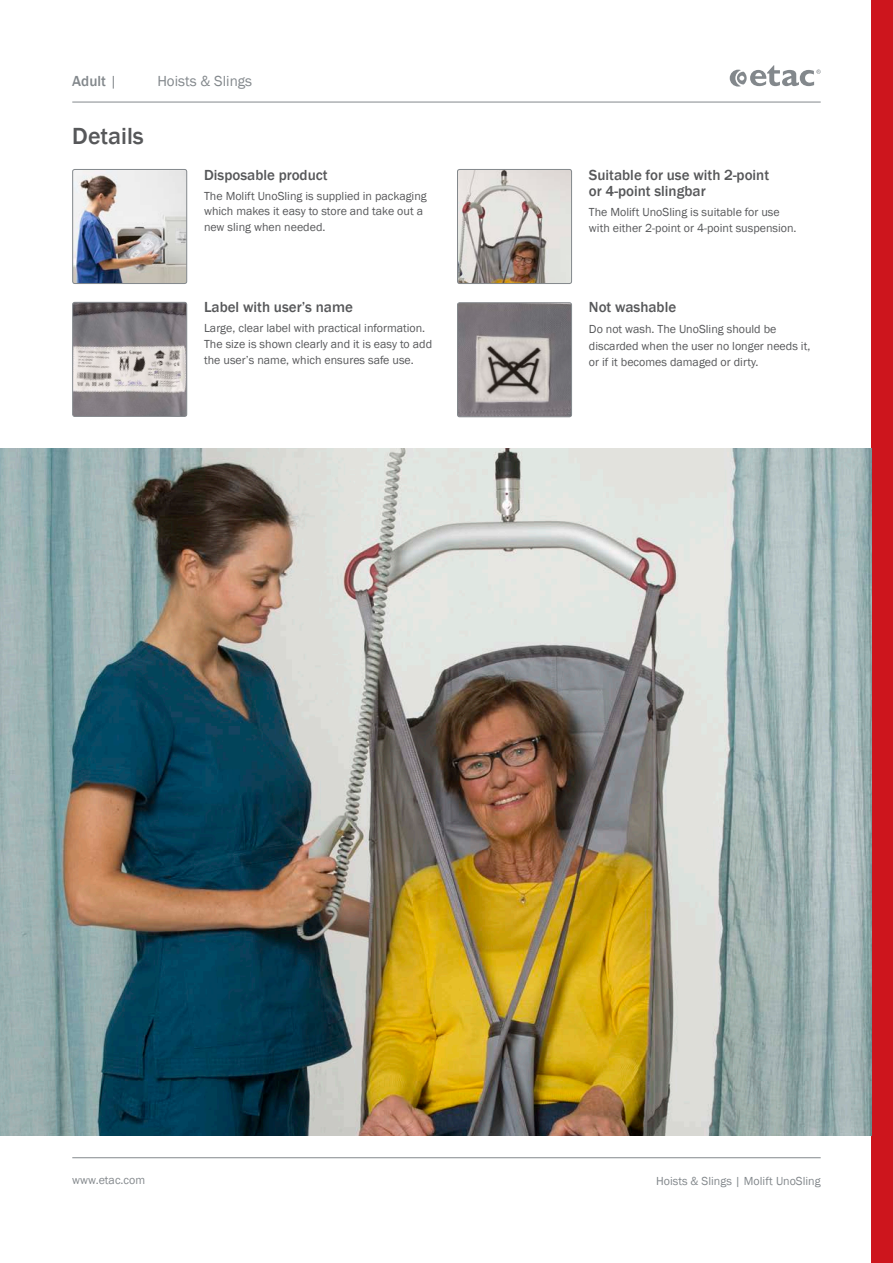
<style>
.page{position:relative;width:893px;height:1263px;background:#fff}
.page>*{position:absolute;margin:0;border:0;box-sizing:border-box;transform-origin:0 0}
._4__Header_-_Basic_b{font:500 24px "Franklin Gothic";color:#57585a}
._5__Header_-_Feature{font:500 15px/16.5px "Franklin Gothic";color:#57585a}
.t1{font:15px "Franklin Gothic";color:#83888c}
.t2{font:500 15px "Franklin Gothic";color:#83888c}
._5__Body_-_Features{font:12px/15.8px "Franklin Gothic";color:#57585a}
._5__Header_-_Feature-2{font:12px/15.8px "Franklin Gothic";color:#57585a}
.t3{font:12px "Franklin Gothic";color:#83888c}
.s1{font-weight:400}
</style>
<div class="page">
<hr style="left:72px;top:102px;width:749px;height:1px;background:#83888c">
<hr style="left:72px;top:1157px;width:749px;height:1px;background:#83888c">
<svg style="left:730px;top:65px;width:91px;height:22px"></svg>
<div style="left:872px;top:0;width:21px;height:1263px;background:#cd151d"></div>
<img style="left:74px;top:171px;width:111px;height:111px">
<div style="left:72px;top:169px;width:115px;height:115px;border:1px solid #83888c;border-radius:2px"></div>
<img style="left:74px;top:302px;width:113px;height:113px">
<div style="left:72px;top:302px;width:115px;height:115px;border:1px solid #83888c;border-radius:2px"></div>
<img style="left:457px;top:169px;width:115px;height:113px">
<div style="left:457px;top:169px;width:115px;height:115px;border:1px solid #83888c;border-radius:2px"></div>
<img style="left:0;top:449px;width:872px;height:686px">
<img style="left:457px;top:304px;width:115px;height:113px">
<div style="left:457px;top:302px;width:115px;height:115px;border:1px solid #83888c;border-radius:2px"></div>
<p class="t2" style="left:72px;top:72px;width:46px">Adult <span class="s1">|</span></p>
<p class="t1" style="left:157px;top:72px;width:96px">Hoists &amp; Slings</p>
<p class="_4__Header_-_Basic_b" style="left:72px;top:122px;width:73px">Details</p>
<p class="_5__Header_-_Feature" style="left:204px;top:166px;width:125px">Disposable product</p>
<p class="_5__Body_-_Features" style="left:204px;top:188px;width:224px">The Molift UnoSling is supplied in packaging which makes it easy to store and take out a new sling when needed.</p>
<p class="_5__Header_-_Feature" style="left:204px;top:299px;width:150px">Label with user’s name</p>
<p class="_5__Header_-_Feature-2" style="left:204px;top:321px;width:230px">Large, clear label with practical information.<br>The size is shown clearly and it is easy to add the user’s name, which ensures safe use.</p>
<p class="_5__Header_-_Feature" style="left:589px;top:166px;width:182px">Suitable for use with 2-point or 4-point slingbar</p>
<p class="_5__Body_-_Features" style="left:589px;top:204px;width:209px">The Molift UnoSling is suitable for use with either 2-point or 4-point suspension.</p>
<p class="_5__Header_-_Feature" style="left:589px;top:299px;width:89px">Not washable</p>
<p class="_5__Body_-_Features" style="left:589px;top:321px;width:223px;line-height:16.5px">Do not wash. The UnoSling should be discarded when the user no longer needs it, or if it becomes damaged or dirty.</p>
<p class="t3" style="left:72px;top:1173px;width:74px">www.etac.com</p>
<p class="t3" style="left:656px;top:1173px;width:166px">Hoists &amp; Slings | Molift UnoSling</p>
</div>
